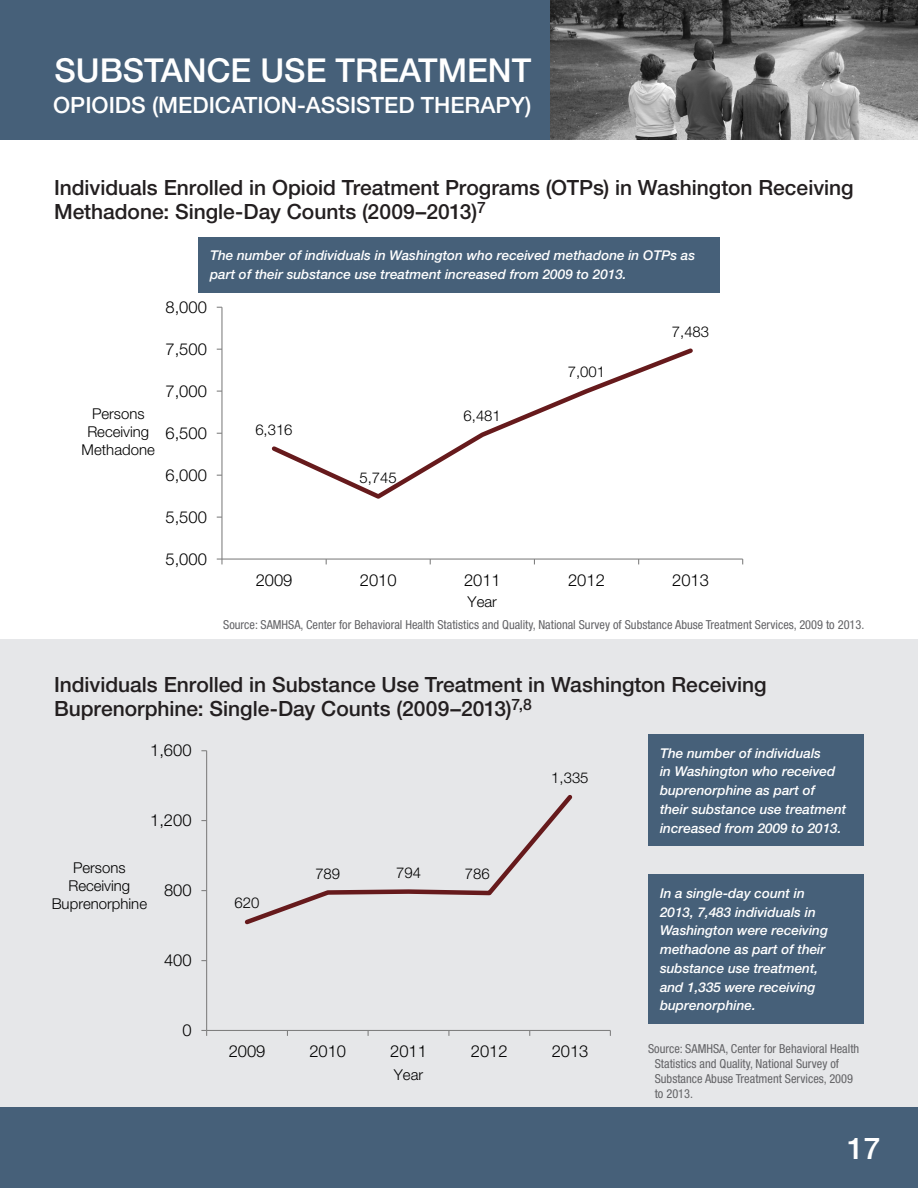
<style>
.page{position:relative;width:918px;height:1188px;background:#fff}
.page>*{position:absolute;margin:0;border:0;box-sizing:border-box;transform-origin:0 0}
.t1{font:500 33px "Helvetica Neue LT Std";color:#fff}
.t2{font:500 30px "Helvetica Neue LT Std";color:#fff}
.t3{font:500 22.5px "Helvetica Neue LT Std";color:#fff}
.figure_title{font:500 21px/24px "Helvetica Neue LT Std";color:#231f20}
.t4{font:300 16.5px "Helvetica Neue LT Std";color:#000}
.t5{font:300 15px/17.7px "Helvetica Neue LT Std";color:#000;text-align:center}
.box_text_reduced{font:italic 500 13.5px/18.8px "Helvetica Neue LT Std";color:#fff}
.section_header_-_lef{font:condensed 12.3px "Helvetica Neue LT Std";color:#636366}
.source_line{font:condensed 12.3px/15px "Helvetica Neue LT Std";color:#636366}
</style>
<div class="page">
<div style="left:0;top:0;width:551px;height:140px;background:#466079"></div>
<img style="left:551px;top:0;width:367px;height:140px">
<div style="left:0;top:1107px;width:918px;height:81px;background:#466079"></div>
<div style="left:0;top:639px;width:918px;height:468px;background:#e6e7e9"></div>
<div style="left:198px;top:237px;width:522px;height:56px;background:#466079"></div>
<hr style="left:221px;top:307px;width:2px;height:252px;background:#7f7f7f">
<hr style="left:222px;top:559px;width:521px;height:1px;background:#7f7f7f">
<svg style="left:217px;top:559px;width:6px;height:5px"></svg>
<svg style="left:271px;top:348px;width:422px;height:151px"></svg>
<hr style="left:206px;top:751px;width:1px;height:279px;background:#7f7f7f">
<hr style="left:207px;top:1030px;width:403px;height:1px;background:#7f7f7f">
<svg style="left:244px;top:795px;width:329px;height:130px"></svg>
<div style="left:648px;top:734px;width:216px;height:112px;background:#466079"></div>
<div style="left:648px;top:875px;width:216px;height:149px;background:#466079"></div>
<h2 class="t1" style="left:54px;top:50px;width:478px">SUBSTANCE USE TREATMENT</h2>
<h2 class="t3" style="left:53px;top:92px;width:480px">OPIOIDS (MEDICATION-ASSISTED THERAPY)</h2>
<p class="figure_title" style="left:54px;top:175px;width:801px">Individuals Enrolled in Opioid Treatment Programs (OTPs) in Washington Receiving<br>Methadone: Single-Day Counts (2009–2013)<sup>7</sup></p>
<p class="box_text_reduced" style="left:210px;top:246px;width:487px">The number of individuals in Washington who received methadone in OTPs as part of their substance use treatment increased from 2009 to 2013.</p>
<p class="t5" style="left:82px;top:405px;width:75px">Persons<br>Receiving<br>Methadone</p>
<p class="t4" style="left:166px;top:297px;width:43px">8,000</p>
<p class="t4" style="left:166px;top:339px;width:43px">7,500</p>
<p class="t4" style="left:166px;top:381px;width:43px">7,000</p>
<p class="t4" style="left:166px;top:423px;width:43px">6,500</p>
<p class="t4" style="left:166px;top:465px;width:43px">6,000</p>
<p class="t4" style="left:166px;top:507px;width:43px">5,500</p>
<p class="t4" style="left:166px;top:549px;width:43px">5,000</p>
<p class="t5" style="left:255px;top:420px;width:39px">6,316</p>
<p class="t5" style="left:359px;top:468px;width:39px">5,745</p>
<p class="t5" style="left:464px;top:407px;width:39px">6,481</p>
<p class="t5" style="left:568px;top:363px;width:39px">7,001</p>
<p class="t5" style="left:672px;top:323px;width:39px">7,483</p>
<p class="t4" style="left:256px;top:570px;width:38px">2009</p>
<p class="t4" style="left:360px;top:570px;width:38px">2010</p>
<p class="t4" style="left:464px;top:570px;width:38px">2011</p>
<p class="t4" style="left:568px;top:570px;width:38px">2012</p>
<p class="t4" style="left:672px;top:570px;width:38px">2013</p>
<p class="t5" style="left:468px;top:593px;width:31px">Year</p>
<h1 class="section_header_-_lef" style="left:223px;top:617px;width:643px">Source: SAMHSA, Center for Behavioral Health Statistics and Quality, National Survey of Substance Abuse Treatment Services, 2009 to 2013.</h1>
<p class="figure_title" style="left:54px;top:673px;width:714px">Individuals Enrolled in Substance Use Treatment in Washington Receiving<br>Buprenorphine: Single-Day Counts (2009–2013)<sup>7,8</sup></p>
<p class="t4" style="left:150px;top:740px;width:43px">1,600</p>
<p class="t4" style="left:150px;top:810px;width:43px">1,200</p>
<p class="t5" style="left:52px;top:859px;width:97px">Persons<br>Receiving<br>Buprenorphine</p>
<p class="t4" style="left:164px;top:880px;width:29px">800</p>
<p class="t4" style="left:164px;top:950px;width:29px">400</p>
<p class="t4" style="left:182px;top:1020px;width:11px">0</p>
<p class="t5" style="left:235px;top:894px;width:26px">620</p>
<p class="t5" style="left:315px;top:864px;width:26px">789</p>
<p class="t5" style="left:396px;top:864px;width:26px">794</p>
<p class="t5" style="left:465px;top:865px;width:26px">786</p>
<p class="t5" style="left:551px;top:769px;width:39px">1,335</p>
<p class="t4" style="left:229px;top:1041px;width:38px">2009</p>
<p class="t4" style="left:309px;top:1041px;width:38px">2010</p>
<p class="t4" style="left:390px;top:1041px;width:38px">2011</p>
<p class="t4" style="left:471px;top:1041px;width:38px">2012</p>
<p class="t4" style="left:552px;top:1041px;width:38px">2013</p>
<p class="t5" style="left:394px;top:1065px;width:31px">Year</p>
<p class="box_text_reduced" style="left:660px;top:743px;width:188px">The number of individuals<br>in Washington who received buprenorphine as part of their substance use treatment increased from 2009 to 2013.</p>
<p class="box_text_reduced" style="left:660px;top:884px;width:170px">In a single-day count in<br>2013, 7,483 individuals in<br>Washington were receiving methadone as part of their substance use treatment, and 1,335 were receiving buprenorphine.</p>
<p class="source_line" style="left:655px;top:1041px;width:206px;text-indent:-7px">Source: SAMHSA, Center for Behavioral Health Statistics and Quality, National Survey of Substance Abuse Treatment Services, 2009 to 2013.</p>
<h2 class="t2" style="left:847px;top:1130px;width:35px">17</h2>
</div>
